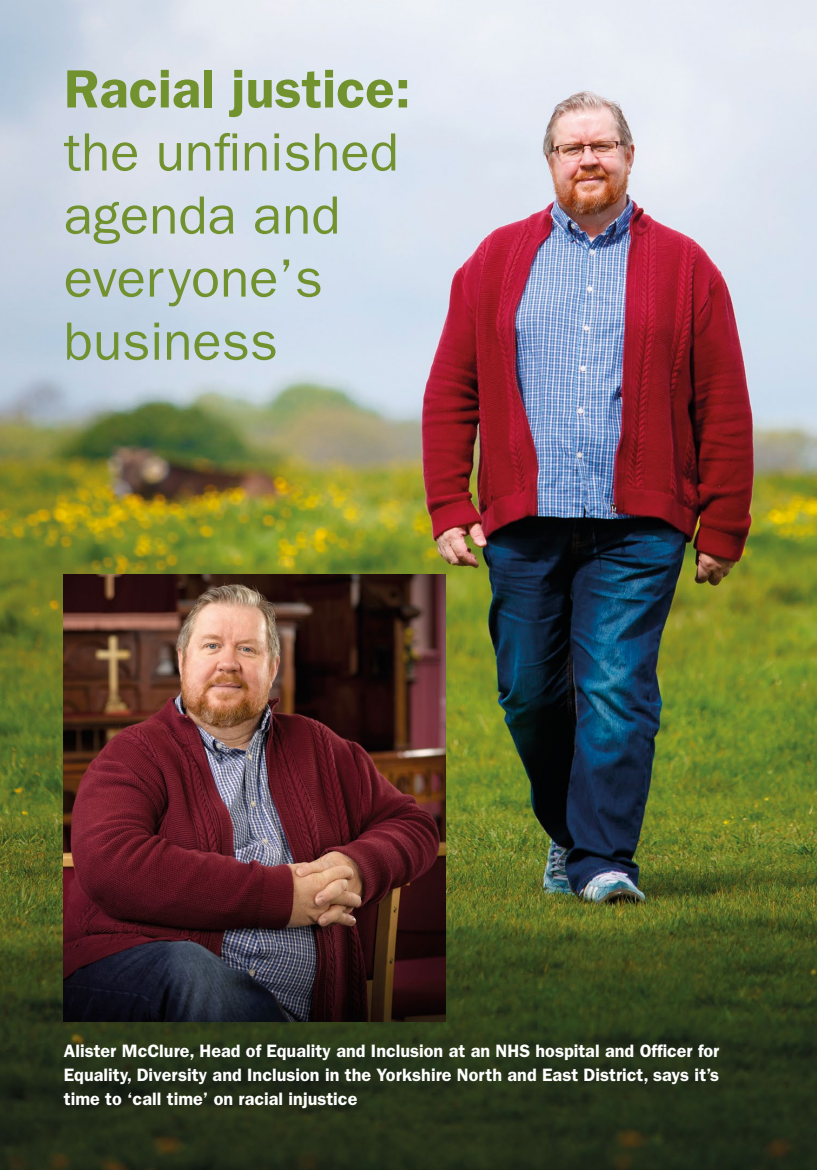
<style>
.page{position:relative;width:817px;height:1170px;background:#fff}
.page>*{position:absolute;margin:0;border:0;box-sizing:border-box;transform-origin:0 0}
.t1{font:54px/63px "Franklin Gothic";color:#729230}
.t2{font:600 54px "Franklin Gothic";color:#729230}
.t3{font:600 18px/24px "Franklin Gothic";color:#fff;text-align:justify}
</style>
<div class="page">
<img style="left:0;top:0;width:816px;height:1169px">
<img style="left:64px;top:574px;width:381px;height:446px">
<h1 class="t2" style="left:64px;top:57px;width:348px">Racial justice:</h1>
<h1 class="t1" style="left:64px;top:121px;width:336px">the unfinished agenda and everyone’s business</h1>
<p class="t3" style="left:64px;top:1038px;width:657px">Alister McClure, Head of Equality and Inclusion at an NHS hospital and Officer for Equality, Diversity and Inclusion in the Yorkshire North and East District, says it’s time to ‘call time’ on racial injustice</p>
</div>
